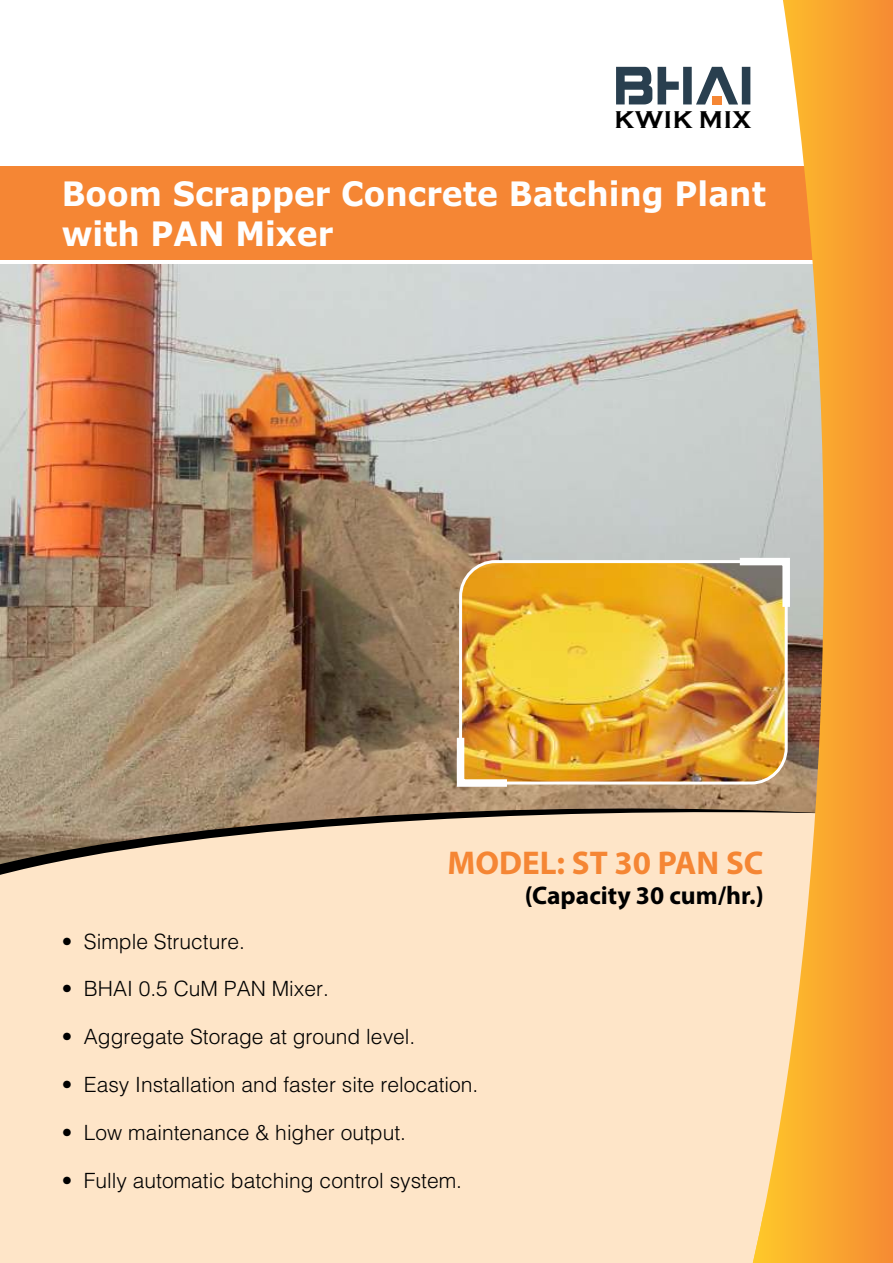
<style>
.page{position:relative;width:893px;height:1263px;background:#fff}
.page>*{position:absolute;margin:0;border:0;box-sizing:border-box;transform-origin:0 0}
.t1{font:700 33.75px/40.5px "Verdana";color:#fefefe;scale:.93 1}
.t2{font:700 33px "Myriad Pro";color:#f58634}
.t3{font:700 25.5px "Myriad Pro";color:#000}
.t4{font:700 25.2px "Copperplate Gothic";letter-spacing:.025em;color:#000}
.t5{font:300 21px "Helv";color:#000}
</style>
<div class="page">
<div style="left:0;top:167px;width:878px;height:93px;background:#f58634"></div>
<img style="left:1px;top:265px;width:748px;height:531px">
<div style="left:1px;top:805px;width:748px;height:458px;background:#fee5c8"></div>
<img style="left:749px;top:0;width:143px;height:1263px">
<svg style="left:616px;top:67px;width:134px;height:38px"></svg>
<img style="left:458px;top:559px;width:331px;height:227px">
<img style="left:453px;top:730px;width:61px;height:60px">
<svg style="left:732px;top:554px;width:62px;height:60px"></svg>
<p class="t4" style="left:615px;top:104px;width:138px">KWIK MIX</p>
<h1 class="t1" style="left:62px;top:176px;width:759px">Boom Scrapper Concrete Batching Plant with PAN Mixer</h1>
<h2 class="t2" style="left:448px;top:849px;width:317px">MODEL: ST 30 PAN SC</h2>
<p class="t3" style="left:525px;top:885px;width:241px">(Capacity 30 cum/hr.)</p>
<p class="t5" style="left:62px;top:932px;width:185px">• Simple Structure.</p>
<p class="t5" style="left:62px;top:980px;width:269px">• BHAI 0.5 CuM PAN Mixer.</p>
<p class="t5" style="left:62px;top:1028px;width:355px">• Aggregate Storage at ground level.</p>
<p class="t5" style="left:62px;top:1075px;width:418px">• Easy Installation and faster site relocation.</p>
<p class="t5" style="left:62px;top:1123px;width:346px">• Low maintenance &amp; higher output.</p>
<p class="t5" style="left:62px;top:1171px;width:402px">• Fully automatic batching control system.</p>
</div>
